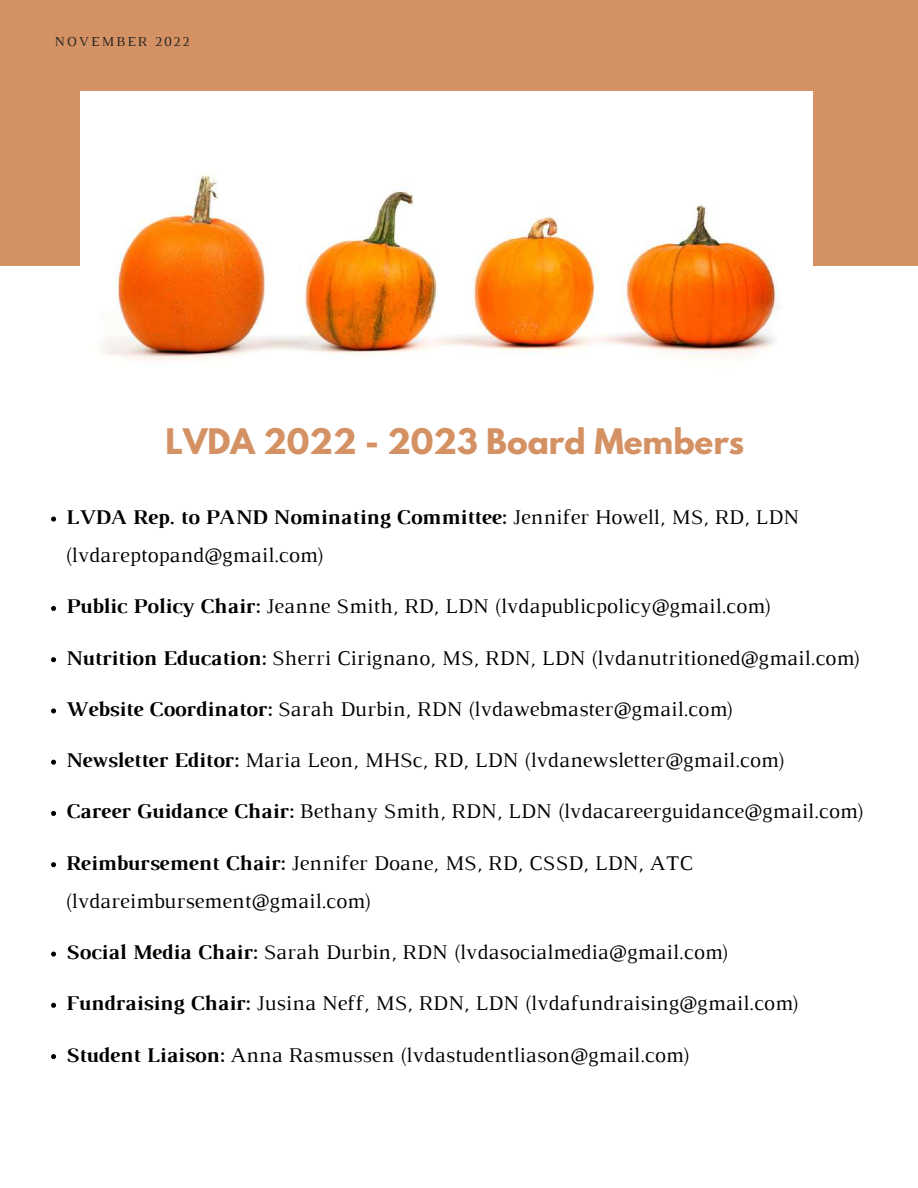
<style>
.page{position:relative;width:918px;height:1188px;background:#fff}
.page>*{position:absolute;margin:0;border:0;box-sizing:border-box;transform-origin:0 0}
.t1{font:700 31.2px "League Spartan";color:#d49264}
.t2{font:21.45px/38.1px "Luthier";color:#000}
.t3{font:13.95px "Luthier";letter-spacing:.14em;color:#222}
.s1{font-weight:700}
</style>
<div class="page">
<svg style="left:51px;top:517px;width:5px;height:5px"></svg>
<svg style="left:51px;top:606px;width:5px;height:5px"></svg>
<svg style="left:51px;top:657px;width:5px;height:5px"></svg>
<svg style="left:51px;top:708px;width:5px;height:5px"></svg>
<svg style="left:51px;top:760px;width:5px;height:5px"></svg>
<svg style="left:51px;top:811px;width:5px;height:5px"></svg>
<svg style="left:51px;top:862px;width:5px;height:5px"></svg>
<svg style="left:51px;top:952px;width:5px;height:5px"></svg>
<svg style="left:51px;top:1003px;width:5px;height:5px"></svg>
<svg style="left:51px;top:1054px;width:5px;height:5px"></svg>
<div style="left:0;top:0;width:918px;height:266px;background:#d49264"></div>
<img style="left:80px;top:92px;width:733px;height:269px">
<p class="t3" style="left:55px;top:36px;width:137px">NOVEMBER 2022</p>
<h1 class="t1" style="left:165px;top:426px;width:580px">LVDA 2022 - 2023 Board Members</h1>
<p class="t2" style="left:66px;top:500px;width:735px"><span class="s1">LVDA Rep. to PAND Nominating Committee:</span> Jennifer Howell, MS, RD, LDN (lvdareptopand@gmail.com)</p>
<p class="t2" style="left:66px;top:589px;width:708px"><span class="s1">Public Policy Chair:</span> Jeanne Smith, RD, LDN (lvdapublicpolicy@gmail.com)</p>
<p class="t2" style="left:66px;top:640px;width:797px"><span class="s1">Nutrition Education:</span> Sherri Cirignano, MS, RDN, LDN (lvdanutritioned@gmail.com)</p>
<p class="t2" style="left:66px;top:692px;width:670px"><span class="s1">Website Coordinator:</span> Sarah Durbin, RDN (lvdawebmaster@gmail.com)</p>
<p class="t2" style="left:66px;top:743px;width:721px"><span class="s1">Newsletter Editor:</span> Maria Leon, MHSc, RD, LDN (lvdanewsletter@gmail.com)</p>
<p class="t2" style="left:66px;top:794px;width:800px"><span class="s1">Career Guidance Chair:</span> Bethany Smith, RDN, LDN (lvdacareerguidance@gmail.com)</p>
<p class="t2" style="left:66px;top:845px;width:629px"><span class="s1">Reimbursement Chair:</span> Jennifer Doane, MS, RD, CSSD, LDN, ATC (lvdareimbursement@gmail.com)</p>
<p class="t2" style="left:66px;top:935px;width:665px"><span class="s1">Social Media Chair:</span> Sarah Durbin, RDN (lvdasocialmedia@gmail.com)</p>
<p class="t2" style="left:66px;top:986px;width:735px"><span class="s1">Fundraising Chair:</span> Jusina Neff, MS, RDN, LDN (lvdafundraising@gmail.com)</p>
<p class="t2" style="left:66px;top:1037px;width:626px"><span class="s1">Student Liaison:</span> Anna Rasmussen (lvdastudentliason@gmail.com)</p>
</div>
